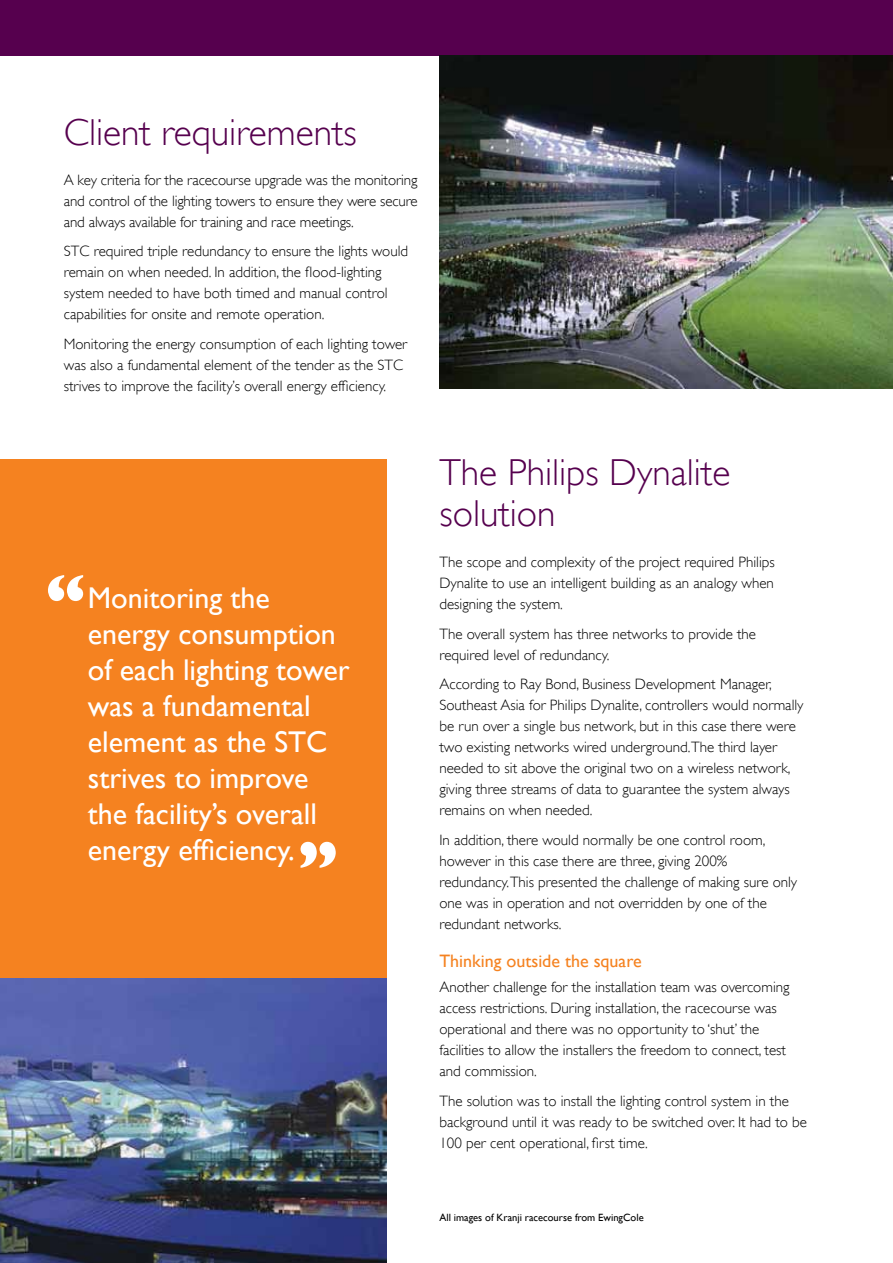
<style>
.page{position:relative;width:893px;height:1263px;background:#fff}
.page>*{position:absolute;margin:0;border:0;box-sizing:border-box;transform-origin:0 0}
.t1{font:700 70.5px "Gill Sans";color:#fff}
.t2{font:300 37.5px/40.5px "Gill Sans";color:#56004e}
.t3{font:30px/36px "Gill Sans";color:#fff}
.t4{font:18px "Gill Sans";color:#f58220}
.t5{font:300 15px/21px "Gill Sans";color:#000}
.t6{font:10.5px "Gill Sans";color:#000}
</style>
<div class="page">
<div style="left:0;top:0;width:893px;height:55px;background:#56004e"></div>
<div style="left:0;top:459px;width:387px;height:519px;background:#f58220"></div>
<img style="left:0;top:978px;width:387px;height:285px">
<img style="left:439px;top:55px;width:454px;height:333px">
<h2 class="t2" style="left:64px;top:112px;width:294px">Client requirements</h2>
<p class="t5" style="left:64px;top:169px;width:355px;text-align:justify">A key criteria for the racecourse upgrade was the monitoring and control of the lighting towers to ensure they were secure and always available for training and race meetings.</p>
<p class="t5" style="left:64px;top:241px;width:346px">STC required triple redundancy to ensure the lights would remain on when needed. In addition, the flood-lighting system needed to have both timed and manual control capabilities for onsite and remote operation.</p>
<p class="t5" style="left:64px;top:333px;width:345px">Monitoring the energy consumption of each lighting tower was also a fundamental element of the tender as the STC strives to improve the facility’s overall energy efficiency.</p>
<h1 class="t1" style="left:45px;top:558px;width:41px">“</h1>
<h3 class="t3" style="left:88px;top:580px;width:263px">Monitoring the energy consumption of each lighting tower was a fundamental element as the STC strives to improve the facility’s overall energy efficiency.</h3>
<h1 class="t1" style="left:299px;top:825px;width:41px">”</h1>
<h2 class="t2" style="left:439px;top:452px;width:292px">The Philips Dynalite solution</h2>
<p class="t5" style="left:439px;top:552px;width:337px;text-align:justify">The scope and complexity of the project required Philips Dynalite to use an intelligent building as an analogy when designing the system.</p>
<p class="t5" style="left:439px;top:623px;width:318px">The overall system has three networks to provide the required level of redundancy.</p>
<p class="t5" style="left:439px;top:674px;width:366px">According to Ray Bond, Business Development Manager, Southeast Asia for Philips Dynalite, controllers would normally be run over a single bus network, but in this case there were two existing networks wired underground.The third layer needed to sit above the original two on a wireless network, giving three streams of data to guarantee the system always remains on when needed.</p>
<p class="t5" style="left:439px;top:829px;width:359px">In addition, there would normally be one control room, however in this case there are three, giving 200% redundancy.This presented the challenge of making sure only one was in operation and not overridden by one of the redundant networks.</p>
<p class="t4" style="left:439px;top:950px;width:204px">Thinking outside the square</p>
<p class="t5" style="left:439px;top:977px;width:352px">Another challenge for the installation team was overcoming access restrictions. During installation, the racecourse was operational and there was no opportunity to ‘shut’ the facilities to allow the installers the freedom to connect, test and commission.</p>
<p class="t5" style="left:439px;top:1090px;width:369px">The solution was to install the lighting control system in the background until it was ready to be switched over. It had to be<br>100 per cent operational, first time.</p>
<p class="t6" style="left:439px;top:1211px;width:206px">All images of Kranji racecourse from EwingCole</p>
</div>
